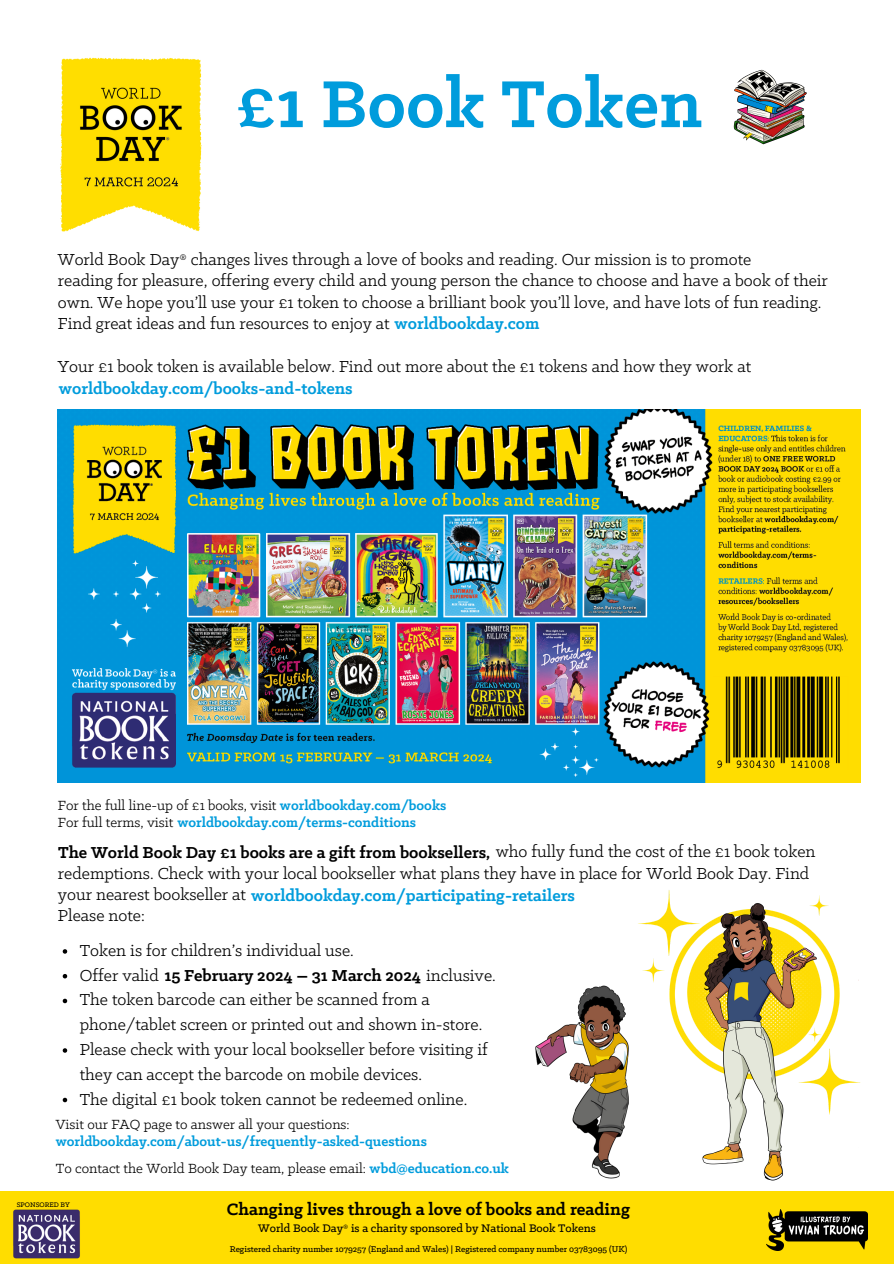
<style>
.page{position:relative;width:894px;height:1264px;background:#fff}
.page>*{position:absolute;margin:0;border:0;box-sizing:border-box;transform-origin:0 0}
.t1{font:700 75px "Klinic Slab";color:#009cdc}
.t2{font:700 18.6px "Klinic Slab";color:#000}
.t3{font:18px/21.3px "Klinic Slab";color:#000}
.t4{font:700 18px "Klinic Slab";color:#000}
.t5{font:700 18px "Klinic Slab";color:#009cdc}
.t6{font:15px "Klinic Slab";color:#000}
.t7{font:700 15px "Klinic Slab";color:#009cdc}
.t8{font:500 12.45px "Klinic Slab";color:#000}
.t9{font:500 9.45px "Klinic Slab";color:#000}
.t10{font:500 7.5px "Klinic Slab";color:#000}
.s1{font-weight:700;color:#009cdc}
.s2{font-weight:400;color:#000}
.s3{font-weight:700}
.s4{font-weight:400}
</style>
<div class="page">
<div style="left:0;top:1190px;width:893px;height:73px;background:#fd0"></div>
<img style="left:766px;top:1209px;width:101px;height:41px">
<img style="left:13px;top:1209px;width:67px;height:50px">
<img style="left:60px;top:57px;width:142px;height:175px">
<img style="left:723px;top:895px;width:144px;height:296px">
<img style="left:478px;top:890px;width:245px;height:301px">
<img style="left:733px;top:69px;width:74px;height:76px">
<img style="left:58px;top:409px;width:802px;height:373px">
<svg style="left:63px;top:949px;width:4px;height:4px"></svg>
<svg style="left:63px;top:974px;width:4px;height:4px"></svg>
<p class="t1" style="left:235px;top:71px;width:468px">£1 Book Token</p>
<p class="t3" style="left:58px;top:250px;width:694px">World Book Day® changes lives through a love of books and reading. Our mission is to promote</p>
<p class="t3" style="left:58px;top:271px;width:771px">reading for pleasure, offering every child and young person the chance to choose and have a book of their own. We hope you’ll use your £1 token to choose a brilliant book you’ll love, and have lots of fun reading.<br>Find great ideas and fun resources to enjoy at <span class="s1">worldbookday.com</span></p>
<p class="t3" style="left:58px;top:357px;width:694px">Your £1 book token is available below. Find out more about the £1 tokens and how they work at</p>
<p class="t5" style="left:59px;top:380px;width:295px">worldbookday.com/books-and-tokens</p>
<p class="t6" style="left:58px;top:798px;width:390px">For the full line-up of £1 books, visit <span class="s1">worldbookday.com/books</span></p>
<p class="t7" style="left:58px;top:816px;width:359px"><span class="s2">For full terms, visit</span> worldbookday.com/terms-conditions</p>
<p class="t3" style="left:58px;top:842px;width:758px"><span class="s3">The World Book Day £1 books are a gift from booksellers,</span> who fully fund the cost of the £1 book token redemptions. Check with your local bookseller what plans they have in place for World Book Day. Find your nearest bookseller at <span class="s1">worldbookday.com/participating-retailers</span></p>
<p class="t3" style="left:58px;top:906px;width:88px">Please note:</p>
<p class="t3" style="left:80px;top:940px;width:275px">Token is for children’s individual use.</p>
<p class="t4" style="left:80px;top:967px;width:417px"><span class="s4">Offer valid</span> 15 February 2024 – 31 March 2024 <span class="s4">inclusive.</span></p>
<p class="t3" style="left:80px;top:988px;width:404px;line-height:24.8px">The token barcode can either be scanned from a phone/tablet screen or printed out and shown in-store.</p>
<p class="t3" style="left:80px;top:1038px;width:409px;line-height:24.8px">Please check with your local bookseller before visiting if they can accept the barcode on mobile devices.</p>
<p class="t3" style="left:80px;top:1089px;width:389px">The digital £1 book token cannot be redeemed online.</p>
<p class="t6" style="left:56px;top:1118px;width:295px">Visit our FAQ page to answer all your questions:</p>
<p class="t6" style="left:56px;top:1161px;width:454px">To contact the World Book Day team, please email: <span class="s1">wbd@education.co.uk</span></p>
<p class="t7" style="left:56px;top:1134px;width:372px">worldbookday.com/about-us/frequently-asked-questions</p>
<p class="t10" style="left:17px;top:1200px;width:55px">SPONSORED BY</p>
<p class="t2" style="left:227px;top:1201px;width:404px">Changing lives through a love of books and reading</p>
<p class="t8" style="left:258px;top:1222px;width:339px">World Book Day® is a charity sponsored by National Book Tokens</p>
<p class="t9" style="left:229px;top:1245px;width:399px">Registered charity number 1079257 (England and Wales) | Registered company number 03783095 (UK)</p>
</div>
